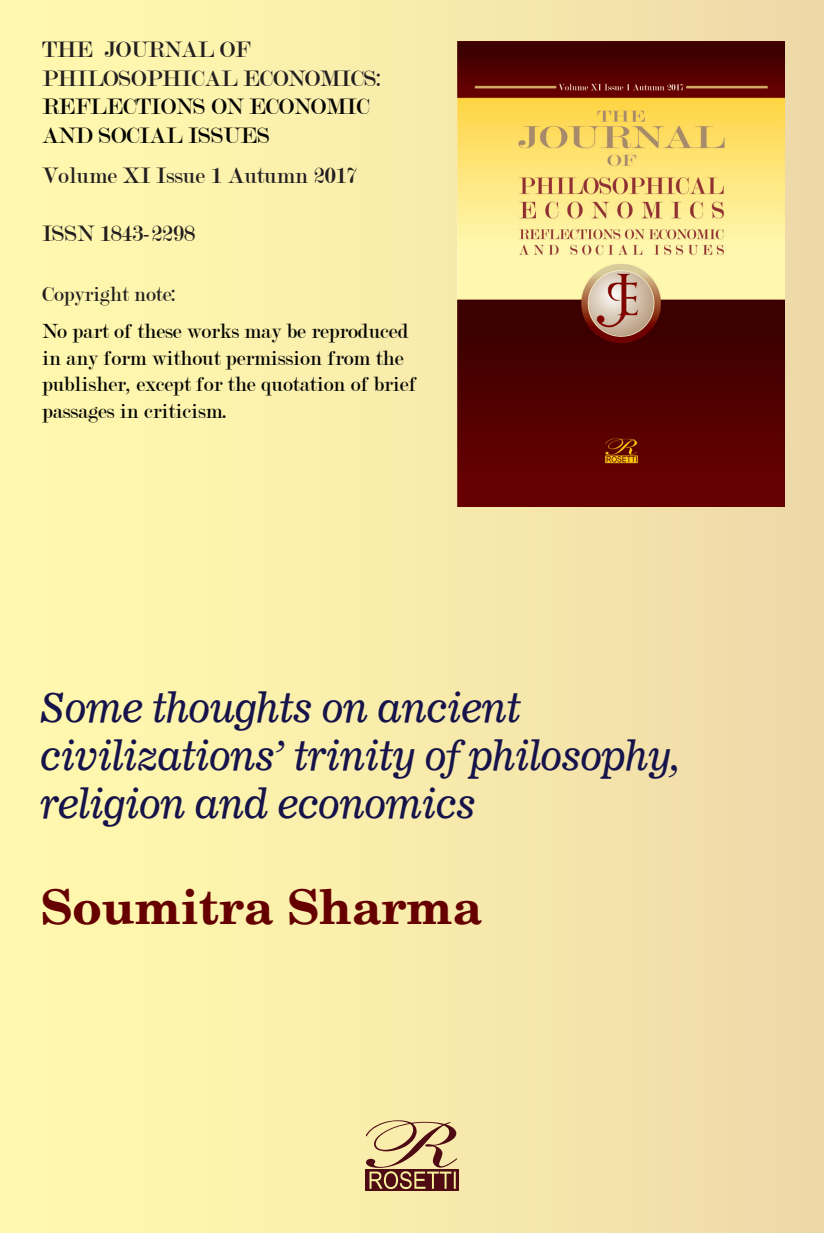
<style>
.page{position:relative;width:824px;height:1233px;background:#fff}
.page>*{position:absolute;margin:0;border:0;box-sizing:border-box;transform-origin:0 0}
.t1{font:700 48px "New Century Schlbk";color:#600}
.t2{font:40px/48px "News RO Italic";color:#16134b}
.t3{font:24px/28.8px "Modern";color:#231f20}
.t4{font:24px/28.8px "Modern";color:#040503}
.t5{font:22px/26.4px "Modern";color:#040503}
.t6{font:22px "Modern";color:#231f20}
</style>
<div class="page">
<div style="left:0;top:0;width:824px;height:1233px;background:linear-gradient(to right,#fffcae,#eed9a9)"></div>
<img style="left:458px;top:41px;width:327px;height:465px">
<div style="left:365px;top:1169px;width:93px;height:22px;background:#4f0b14"></div>
<svg style="left:366px;top:1120px;width:91px;height:69px"></svg>
<p class="t3" style="left:42px;top:35px;width:341px">THE JOURNAL OF<br>PHILOSOPHICAL ECONOMICS:</p>
<p class="t4" style="left:42px;top:93px;width:329px">REFLECTIONS ON ECONOMIC<br>AND SOCIAL ISSUES</p>
<p class="t3" style="left:42px;top:162px;width:317px">Volume XI Issue 1 Autumn 2017</p>
<p class="t3" style="left:42px;top:219px;width:154px">ISSN 1843-2298</p>
<p class="t6" style="left:42px;top:283px;width:136px">Copyright note:</p>
<p class="t5" style="left:42px;top:318px;width:376px">No part of these works may be reproduced in any form without permission from the publisher, except for the quotation of brief passages in criticism.</p>
<h2 class="t2" style="left:41px;top:687px;width:641px">Some thoughts on ancient civilizations’ trinity of philosophy, religion and economics</h2>
<h1 class="t1" style="left:41px;top:876px;width:443px">Soumitra Sharma</h1>
</div>
